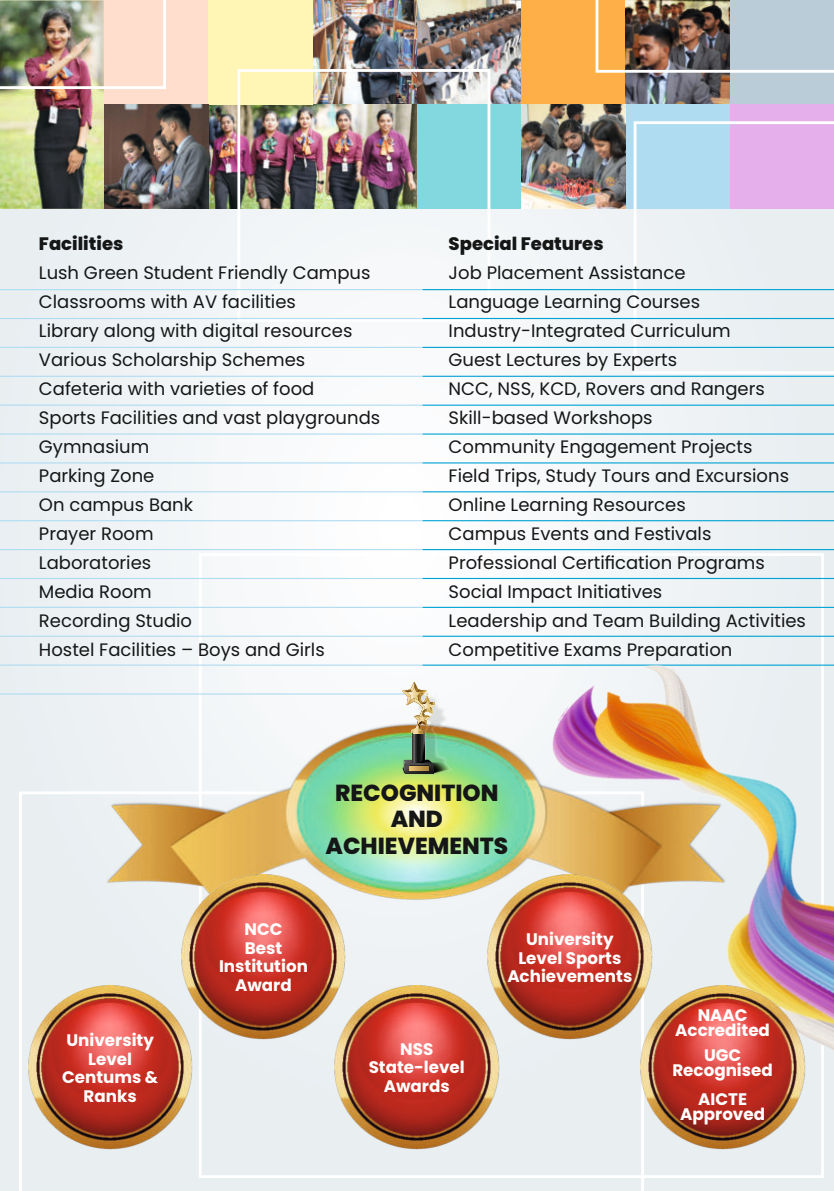
<style>
.page{position:relative;width:834px;height:1191px;background:#fff}
.page>*{position:absolute;margin:0;border:0;box-sizing:border-box;transform-origin:0 0}
.t1{font:800 23.2px/26.2px "Poppins";color:#151616;text-align:center}
.t2{font:18px/29px "Poppins";color:#151616}
.t3{font:800 18px "Poppins";color:#151616}
.t4{font:700 16.6px/18.6px "Poppins";color:#fff;text-align:center}
</style>
<div class="page">
<div style="left:0;top:0;width:833px;height:1191px;background:#f2f5f7"></div>
<div style="left:729px;top:0;width:104px;height:105px;background:#b9ccd7"></div>
<div style="left:729px;top:105px;width:104px;height:104px;background:#e4afea"></div>
<img style="left:625px;top:73px;width:104px;height:32px">
<div style="left:625px;top:105px;width:104px;height:104px;background:#b0dcf2"></div>
<div style="left:520px;top:0;width:105px;height:105px;background:#feaf47"></div>
<img style="left:520px;top:105px;width:105px;height:104px">
<img style="left:312px;top:0;width:208px;height:105px">
<div style="left:416px;top:105px;width:104px;height:104px;background:#83d8e0"></div>
<img style="left:166px;top:105px;width:250px;height:104px">
<div style="left:208px;top:0;width:104px;height:105px;background:#fff5b4"></div>
<div style="left:104px;top:0;width:104px;height:105px;background:#ffdecd"></div>
<div style="left:237px;top:69px;width:253px;height:253px;border:3px solid #fff"></div>
<svg style="left:633px;top:121px;width:200px;height:253px"></svg>
<img style="left:0;top:0;width:166px;height:209px">
<img style="left:595px;top:0;width:238px;height:73px">
<hr style="left:0;top:289px;width:422px;height:1px;background:#b0dcf2">
<hr style="left:0;top:318px;width:422px;height:1px;background:#b0dcf2">
<hr style="left:0;top:347px;width:422px;height:1px;background:#b0dcf2">
<hr style="left:0;top:376px;width:422px;height:1px;background:#b0dcf2">
<hr style="left:0;top:404px;width:422px;height:2px;background:#b0dcf2">
<hr style="left:0;top:433px;width:422px;height:1px;background:#b0dcf2">
<hr style="left:0;top:462px;width:422px;height:1px;background:#b0dcf2">
<hr style="left:0;top:491px;width:422px;height:1px;background:#b0dcf2">
<hr style="left:0;top:520px;width:422px;height:1px;background:#b0dcf2">
<hr style="left:0;top:549px;width:422px;height:1px;background:#b0dcf2">
<hr style="left:0;top:578px;width:422px;height:1px;background:#b0dcf2">
<hr style="left:0;top:607px;width:422px;height:1px;background:#b0dcf2">
<hr style="left:0;top:635px;width:422px;height:2px;background:#b0dcf2">
<hr style="left:0;top:664px;width:422px;height:1px;background:#b0dcf2">
<hr style="left:0;top:693px;width:422px;height:1px;background:#b0dcf2">
<hr style="left:422px;top:289px;width:411px;height:1px;background:#00a3d4">
<hr style="left:422px;top:318px;width:411px;height:1px;background:#00a3d4">
<hr style="left:422px;top:347px;width:411px;height:1px;background:#00a3d4">
<hr style="left:422px;top:376px;width:411px;height:1px;background:#00a3d4">
<hr style="left:422px;top:404px;width:411px;height:2px;background:#00a3d4">
<hr style="left:422px;top:433px;width:411px;height:1px;background:#00a3d4">
<hr style="left:422px;top:462px;width:411px;height:1px;background:#00a3d4">
<hr style="left:422px;top:491px;width:411px;height:1px;background:#00a3d4">
<hr style="left:422px;top:520px;width:411px;height:1px;background:#00a3d4">
<hr style="left:422px;top:549px;width:411px;height:1px;background:#00a3d4">
<hr style="left:422px;top:578px;width:411px;height:1px;background:#00a3d4">
<hr style="left:422px;top:607px;width:411px;height:1px;background:#00a3d4">
<hr style="left:422px;top:635px;width:411px;height:2px;background:#00a3d4">
<hr style="left:422px;top:664px;width:411px;height:1px;background:#00a3d4">
<div style="left:19px;top:792px;width:625px;height:399px;background:#e9eef1"></div>
<img style="left:474px;top:631px;width:359px;height:491px">
<img style="left:106px;top:722px;width:620px;height:178px">
<img style="left:449px;top:722px;width:2px;height:52px">
<img style="left:402px;top:682px;width:47px;height:92px">
<img style="left:181px;top:875px;width:165px;height:164px">
<img style="left:28px;top:985px;width:165px;height:165px">
<img style="left:487px;top:875px;width:165px;height:164px">
<img style="left:334px;top:985px;width:165px;height:165px">
<img style="left:640px;top:985px;width:164px;height:165px">
<p class="t3" style="left:39px;top:234px;width:86px">Facilities</p>
<p class="t2" style="left:39px;top:258px;width:343px">Lush Green Student Friendly Campus<br>Classrooms with AV facilities<br>Library along with digital resources<br>Various Scholarship Schemes<br>Cafeteria with varieties of food<br>Sports Facilities and vast playgrounds<br>Gymnasium<br>Parking Zone<br>On campus Bank<br>Prayer Room<br>Laboratories<br>Media Room<br>Recording Studio<br>Hostel Facilities – Boys and Girls</p>
<p class="t3" style="left:448px;top:234px;width:156px">Special Features</p>
<p class="t2" style="left:448px;top:258px;width:359px">Job Placement Assistance<br>Language Learning Courses<br>Industry-Integrated Curriculum<br>Guest Lectures by Experts<br>NCC, NSS, KCD, Rovers and Rangers<br>Skill-based Workshops<br>Community Engagement Projects<br>Field Trips, Study Tours and Excursions<br>Online Learning Resources<br>Campus Events and Festivals<br>Professional Certification Programs<br>Social Impact Initiatives<br>Leadership and Team Building Activities<br>Competitive Exams Preparation</p>
<p class="t4" style="left:62px;top:1031px;width:98px">University<br>Level<br>Centums &amp;<br>Ranks</p>
<p class="t1" style="left:325px;top:780px;width:184px">RECOGNITION<br>AND<br>ACHIEVEMENTS</p>
<p class="t4" style="left:219px;top:920px;width:90px">NCC<br>Best<br>Institution<br>Award</p>
<p class="t4" style="left:368px;top:1040px;width:97px">NSS<br>State-level<br>Awards</p>
<p class="t4" style="left:507px;top:930px;width:126px">University<br>Level Sports<br>Achievements</p>
<p class="t4" style="left:675px;top:1008px;width:96px;line-height:14.6px">NAAC<br>Accredited</p>
<p class="t4" style="left:672px;top:1048px;width:102px;line-height:14.6px">UGC<br>Recognised</p>
<p class="t4" style="left:680px;top:1092px;width:86px;line-height:14.6px">AICTE<br>Approved</p>
</div>
